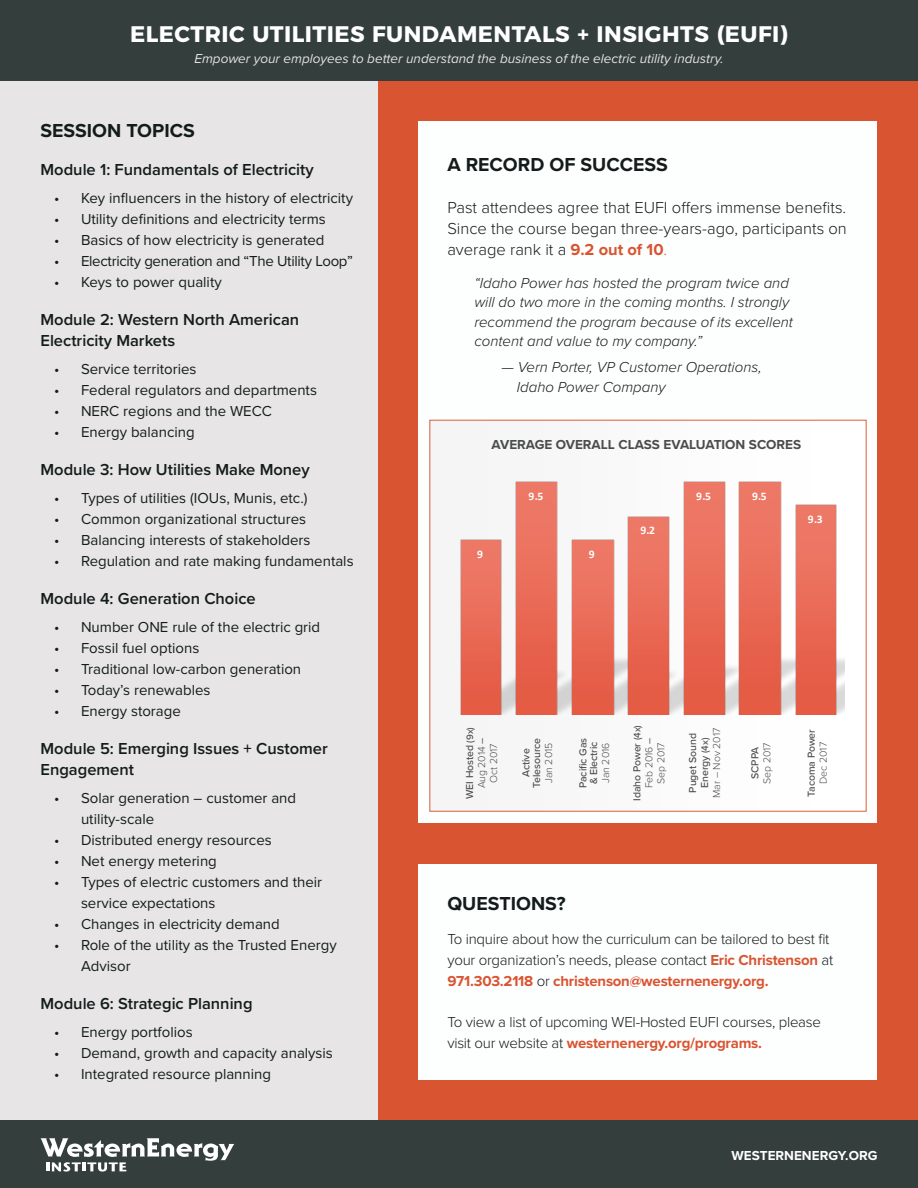
<style>
.page{position:relative;width:918px;height:1188px;background:#fff}
.page>*{position:absolute;margin:0;border:0;box-sizing:border-box;transform-origin:0 0}
.t1{font:700 22.5px "Montserrat";letter-spacing:.02em;color:#fff}
.t2{font:700 19.5px "Proxima Nova";color:#141c1b}
.Module_Titles{font:600 16.5px/21px "Proxima Nova";color:#141c1b}
.t3{font:300 16.5px/21px "Proxima Nova";color:#141c1b;text-align:justify}
.t4{font:15px/21px "Proxima Nova";color:#141c1b}
.t5{font:300 15px/21px "Proxima Nova";letter-spacing:-.015em;color:#141c1b}
.t6{font:italic 300 15px/19.5px "Proxima Nova";color:#141c1b}
.t7{font:15px "Proxima Nova";letter-spacing:-.02em;color:#141c1b}
.t8{font:italic 13.5px "Proxima Nova";color:#e3e2e3}
.t9{font:700 13.5px "Proxima Nova";color:#4b4c4d}
.t10{font:700 13.5px "Proxima Nova";color:#fff}
.t11{font:700 11.55px "Calibri";color:#fff}
.t12{font:500 10.5px/12px "Proxima Nova";letter-spacing:-.005em;color:#4b4c4d;text-align:center}
.t13{font:300 10.5px "Proxima Nova";letter-spacing:-.005em;color:#4b4c4d}
.s1{font-weight:700;color:#d95431}
.s2{color:#d95431}
.s3{font-size:9.75px}
.s4{font-weight:400}
</style>
<div class="page">
<div style="left:378px;top:75px;width:540px;height:1051px;background:#d95431"></div>
<div style="left:418px;top:122px;width:460px;height:702px;background:#fdfefe"></div>
<div style="left:0;top:49px;width:378px;height:1076px;background:#e7e5e6"></div>
<div style="left:0;top:0;width:918px;height:81px;background:#343e3c"></div>
<div style="left:0;top:1120px;width:918px;height:68px;background:#343e3c"></div>
<svg style="left:41px;top:1138px;width:193px;height:34px"></svg>
<div style="left:418px;top:864px;width:460px;height:216px;background:#fdfefe"></div>
<div style="left:430px;top:420px;width:436px;height:391px;background:#f9f9f9"></div>
<img style="left:566px;top:666px;width:55px;height:49px">
<img style="left:621px;top:660px;width:56px;height:55px">
<img style="left:789px;top:658px;width:56px;height:57px">
<img style="left:459px;top:539px;width:44px;height:176px">
<img style="left:514px;top:481px;width:45px;height:234px">
<img style="left:571px;top:539px;width:44px;height:176px">
<img style="left:627px;top:516px;width:43px;height:199px">
<img style="left:683px;top:481px;width:43px;height:234px">
<img style="left:738px;top:481px;width:44px;height:234px">
<img style="left:794px;top:504px;width:44px;height:211px">
<p class="t1" style="left:130px;top:16px;width:659px">ELECTRIC UTILITIES FUNDAMENTALS + INSIGHTS (EUFI)</p>
<p class="t8" style="left:194px;top:51px;width:531px">Empower your employees to better understand the business of the electric utility industry.</p>
<p class="t2" style="left:40px;top:119px;width:156px">SESSION TOPICS</p>
<p class="Module_Titles" style="left:40px;top:159px;width:275px">Module 1: Fundamentals of Electricity</p>
<p class="t4" style="left:54px;top:188px;width:301px">• Key influencers in the history of electricity</p>
<p class="t4" style="left:54px;top:209px;width:273px">• Utility definitions and electricity terms</p>
<p class="t4" style="left:54px;top:230px;width:272px">• Basics of how electricity is generated</p>
<p class="t7" style="left:54px;top:252px;width:300px">• Electricity generation and “The Utility Loop”</p>
<p class="t4" style="left:54px;top:272px;width:169px">• Keys to power quality</p>
<p class="Module_Titles" style="left:40px;top:309px;width:260px">Module 2: Western North American<br>Electricity Markets</p>
<p class="t4" style="left:54px;top:359px;width:144px">• Service territories</p>
<p class="t4" style="left:54px;top:380px;width:265px">• Federal regulators and departments</p>
<p class="t4" style="left:54px;top:401px;width:220px">• NERC regions and the WECC</p>
<p class="t4" style="left:54px;top:422px;width:142px">• Energy balancing</p>
<p class="Module_Titles" style="left:40px;top:459px;width:271px">Module 3: How Utilities Make Money</p>
<p class="t4" style="left:54px;top:488px;width:255px">• Types of utilities (IOUs, Munis, etc.)</p>
<p class="t4" style="left:54px;top:509px;width:254px">• Common organizational structures</p>
<p class="t4" style="left:54px;top:530px;width:258px">• Balancing interests of stakeholders</p>
<p class="t4" style="left:54px;top:551px;width:301px">• Regulation and rate making fundamentals</p>
<p class="Module_Titles" style="left:40px;top:588px;width:217px">Module 4: Generation Choice</p>
<p class="t4" style="left:54px;top:617px;width:268px">• Number ONE rule of the electric grid</p>
<p class="t4" style="left:54px;top:638px;width:147px">• Fossil fuel options</p>
<p class="t4" style="left:54px;top:659px;width:249px">• Traditional low-carbon generation</p>
<p class="t4" style="left:54px;top:680px;width:158px">• Today’s renewables</p>
<p class="t4" style="left:54px;top:701px;width:128px">• Energy storage</p>
<p class="Module_Titles" style="left:40px;top:738px;width:289px">Module 5: Emerging Issues + Customer<br>Engagement</p>
<p class="t4" style="left:81px;top:788px;width:217px;text-indent:-27px">• Solar generation – customer and utility-scale</p>
<p class="t4" style="left:54px;top:830px;width:219px">• Distributed energy resources</p>
<p class="t4" style="left:54px;top:851px;width:164px">• Net energy metering</p>
<p class="t4" style="left:81px;top:872px;width:243px;text-indent:-27px">• Types of electric customers and their service expectations</p>
<p class="t4" style="left:54px;top:914px;width:227px">• Changes in electricity demand</p>
<p class="t4" style="left:81px;top:935px;width:257px;text-indent:-27px">• Role of the utility as the Trusted Energy<br>Advisor</p>
<p class="Module_Titles" style="left:40px;top:993px;width:214px">Module 6: Strategic Planning</p>
<p class="t4" style="left:54px;top:1022px;width:140px">• Energy portfolios</p>
<p class="t4" style="left:54px;top:1043px;width:280px">• Demand, growth and capacity analysis</p>
<p class="t4" style="left:54px;top:1064px;width:219px">• Integrated resource planning</p>
<p class="t2" style="left:447px;top:153px;width:222px">A RECORD OF SUCCESS</p>
<p class="t3" style="left:447px;top:197px;width:401px">Past attendees agree that EUFI offers immense benefits.<br>Since the course began three-years-ago, participants on average rank it a <span class="s1">9.2 out of 10</span><span class="s2">.</span></p>
<p class="t6" style="left:474px;top:272px;width:320px">“Idaho Power has hosted the program twice and will do two more in the coming months. I strongly recommend the program because of its excellent content and value to my company.”</p>
<p class="t6" style="left:501px;top:357px;width:262px">— Vern Porter, VP Customer Operations,</p>
<p class="t6" style="left:517px;top:376px;width:150px">Idaho Power Company</p>
<p class="t9" style="left:492px;top:437px;width:311px">AVERAGE OVERALL CLASS EVALUATION SCORES</p>
<p class="t11" style="left:477px;top:546px;width:7px">9</p>
<p class="t11" style="left:529px;top:488px;width:16px">9.5</p>
<p class="t11" style="left:589px;top:546px;width:7px">9</p>
<p class="t11" style="left:640px;top:523px;width:16px">9.2</p>
<p class="t11" style="left:696px;top:488px;width:16px">9.5</p>
<p class="t11" style="left:752px;top:488px;width:16px">9.5</p>
<p class="t11" style="left:808px;top:512px;width:16px">9.3</p>
<p class="t12" style="left:463px;top:799px;width:74px;rotate:-90deg">WEI Hosted <span class="s3">(9x)</span></p>
<p class="t13" style="left:475px;top:788px;width:52px;rotate:-90deg">Aug 2014 <span class="s4">–</span></p>
<p class="t13" style="left:487px;top:783px;width:41px;rotate:-90deg">Oct 2017</p>
<p class="t12" style="left:520px;top:777px;width:30px;rotate:-90deg">Active</p>
<p class="t12" style="left:530px;top:788px;width:52px;rotate:-90deg">Telesource</p>
<p class="t13" style="left:542px;top:783px;width:42px;rotate:-90deg">Jan 2015</p>
<p class="t12" style="left:577px;top:788px;width:52px;rotate:-90deg">Pacific Gas</p>
<p class="t12" style="left:587px;top:784px;width:44px;rotate:-90deg">&amp; Electric</p>
<p class="t13" style="left:599px;top:783px;width:42px;rotate:-90deg">Jan 2016</p>
<p class="t12" style="left:631px;top:801px;width:77px;rotate:-90deg">Idaho Power <span class="s3">(4x)</span></p>
<p class="t13" style="left:643px;top:788px;width:52px;rotate:-90deg">Feb 2016 <span class="s4">–</span></p>
<p class="t13" style="left:655px;top:784px;width:43px;rotate:-90deg">Sep 2017</p>
<p class="t12" style="left:686px;top:793px;width:61px;rotate:-90deg">Puget Sound<br>Energy <span class="s3">(4x)</span></p>
<p class="t13" style="left:710px;top:798px;width:72px;rotate:-90deg">Mar – Nov 2017</p>
<p class="t12" style="left:749px;top:779px;width:33px;rotate:-90deg">SCPPA</p>
<p class="t13" style="left:761px;top:784px;width:43px;rotate:-90deg">Sep 2017</p>
<p class="t12" style="left:805px;top:797px;width:69px;rotate:-90deg">Tacoma Power</p>
<p class="t13" style="left:817px;top:784px;width:43px;rotate:-90deg">Dec 2017</p>
<p class="t2" style="left:447px;top:892px;width:120px">QUESTIONS?</p>
<p class="t5" style="left:447px;top:929px;width:387px">To inquire about how the curriculum can be tailored to best fit your organization’s needs, please contact <span class="s1">Eric Christenson</span> at<br><span class="s1">971.303.2118</span> or <span class="s1">christenson@westernenergy.org.</span></p>
<p class="t5" style="left:447px;top:1012px;width:375px">To view a list of upcoming WEI-Hosted EUFI courses, please visit our website at <span class="s1">westernenergy.org/programs.</span></p>
<p class="t10" style="left:732px;top:1147px;width:147px">WESTERNENERGY.ORG</p>
</div>
